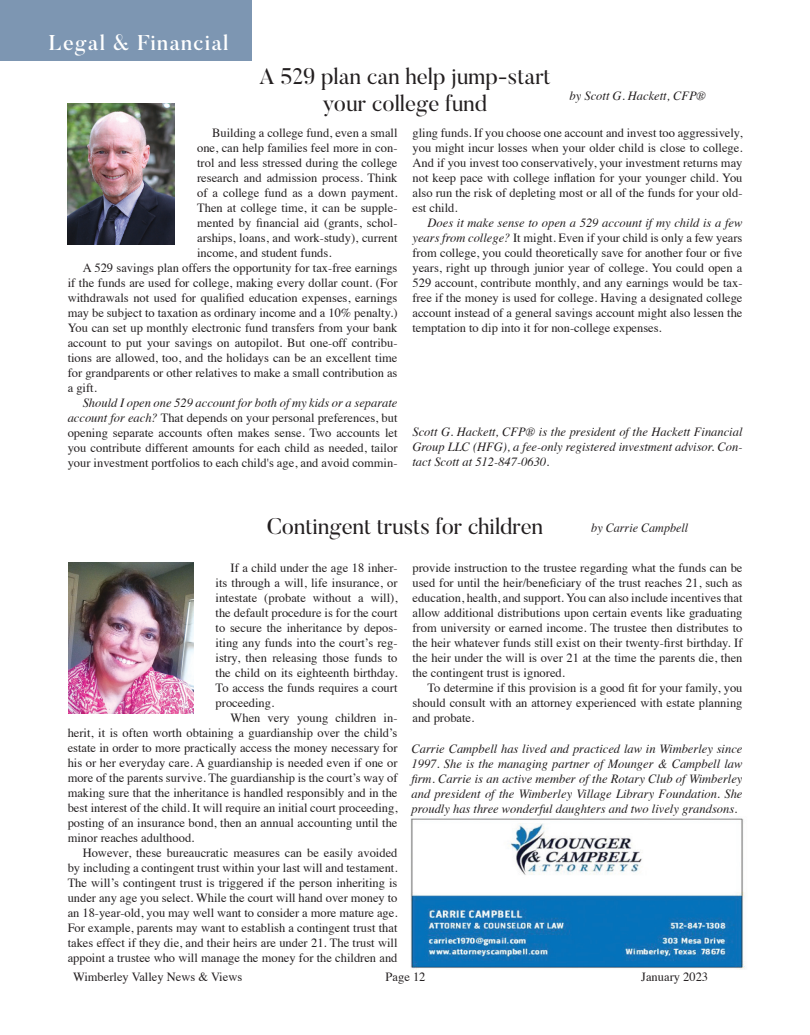
<style>
.page{position:relative;width:810px;height:1035px;background:#fff}
.page>*{position:absolute;margin:0;border:0;box-sizing:border-box;transform-origin:0 0}
.Title_Butler{font:22.5px "Butler";color:#231f20}
.Joey_Column_Body{font:500 21.25px "Butler";letter-spacing:.05em;color:#fff}
.Col__Body{font:12.5px/15px "Times";color:#231f20;text-align:justify}
.Bio{font:italic 12.5px/15px "Times";color:#231f20;text-align:justify}
.By_Line{font:italic 12.5px "Times";color:#231f20}
.s1{font-style:italic}
</style>
<div class="page">
<img style="left:67px;top:104px;width:108px;height:141px">
<img style="left:68px;top:562px;width:125px;height:151px">
<img style="left:410px;top:818px;width:335px;height:152px">
<div style="left:0;top:1px;width:251px;height:60px;background:#7d96b2"></div>
<p class="Joey_Column_Body" style="left:49px;top:29px;width:182px">Legal &amp; Financial</p>
<p class="Title_Butler" style="left:259px;top:62px;width:293px">A 529 plan can help jump-start</p>
<p class="Title_Butler" style="left:323px;top:89px;width:166px">your college fund</p>
<p class="Bio" style="left:570px;top:88px;width:138px">by Scott G. Hackett, CFP®</p>
<p class="Col__Body" style="left:197px;top:124px;width:202px;text-indent:15px">Building a college fund, even a small one, can help families feel more in con&shy;trol and less stressed during the college research and admission process. Think of a college fund as a down payment.<br>Then at college time, it can be supple&shy;mented by financial aid (grants, schol&shy;arships, loans, and work-study), current income, and student funds.</p>
<p class="Col__Body" style="left:68px;top:259px;width:331px;text-indent:15px">A 529 savings plan offers the opportunity for tax-free earnings if the funds are used for college, making every dollar count. (For withdrawals not used for qualified education expenses, earnings may be subject to taxation as ordinary income and a 10% penalty.)<br>You can set up monthly electronic fund transfers from your bank account to put your savings on autopilot. But one-off contribu&shy;tions are allowed, too, and the holidays can be an excellent time for grandparents or other relatives to make a small contribution as a gift.</p>
<p class="Col__Body" style="left:68px;top:394px;width:331px;text-indent:15px"><span class="s1">Should I open one 529 account for both of my kids or a separate account for each?</span> That depends on your personal preferences, but opening separate accounts often makes sense. Two accounts let you contribute different amounts for each child as needed, tailor your investment portfolios to each child's age, and avoid commin-</p>
<p class="Col__Body" style="left:412px;top:124px;width:332px">gling funds. If you choose one account and invest too aggressively, you might incur losses when your older child is close to college.<br>And if you invest too conservatively, your investment returns may not keep pace with college inflation for your younger child. You also run the risk of depleting most or all of the funds for your old&shy;est child.</p>
<p class="Col__Body" style="left:412px;top:214px;width:332px;text-indent:15px"><span class="s1">Does it make sense to open a 529 account if my child is a few years from college?</span> It might. Even if your child is only a few years from college, you could theoretically save for another four or five years, right up through junior year of college. You could open a 529 account, contribute monthly, and any earnings would be tax&shy;free if the money is used for college. Having a designated college account instead of a general savings account might also lessen the temptation to dip into it for non-college expenses.</p>
<p class="Bio" style="left:412px;top:424px;width:332px">Scott G. Hackett, CFP® is the president of the Hackett Financial Group LLC (HFG), a fee-only registered investment advisor. Con&shy;tact Scott at 512-847-0630.</p>
<p class="Title_Butler" style="left:267px;top:512px;width:278px">Contingent trusts for children</p>
<p class="By_Line" style="left:591px;top:517px;width:99px">by Carrie Campbell</p>
<p class="Col__Body" style="left:216px;top:559px;width:183px;text-indent:15px">If a child under the age 18 inher&shy;its through a will, life insurance, or intestate (probate without a will), the default procedure is for the court to secure the inheritance by depos&shy;iting any funds into the court’s reg&shy;istry, then releasing those funds to the child on its eighteenth birthday.<br>To access the funds requires a court proceeding.</p>
<p class="Col__Body" style="left:68px;top:709px;width:331px;text-indent:163px">When very young children in&shy;herit, it is often worth obtaining a guardianship over the child’s estate in order to more practically access the money necessary for his or her everyday care. A guardianship is needed even if one or more of the parents survive. The guardianship is the court’s way of making sure that the inheritance is handled responsibly and in the best interest of the child. It will require an initial court proceeding, posting of an insurance bond, then an annual accounting until the minor reaches adulthood.</p>
<p class="Col__Body" style="left:68px;top:844px;width:331px;text-indent:15px">However, these bureaucratic measures can be easily avoided by including a contingent trust within your last will and testament.<br>The will’s contingent trust is triggered if the person inheriting is under any age you select. While the court will hand over money to an 18-year-old, you may well want to consider a more mature age.<br>For example, parents may want to establish a contingent trust that takes effect if they die, and their heirs are under 21. The trust will appoint a trustee who will manage the money for the children and</p>
<p class="Col__Body" style="left:412px;top:559px;width:332px">provide instruction to the trustee regarding what the funds can be used for until the heir/beneficiary of the trust reaches 21, such as education, health, and support. You can also include incentives that allow additional distributions upon certain events like graduating from university or earned income. The trustee then distributes to the heir whatever funds still exist on their twenty-first birthday. If the heir under the will is over 21 at the time the parents die, then the contingent trust is ignored.</p>
<p class="Col__Body" style="left:412px;top:679px;width:332px;text-indent:15px">To determine if this provision is a good fit for your family, you should consult with an attorney experienced with estate planning and probate.</p>
<p class="Bio" style="left:412px;top:741px;width:332px">Carrie Campbell has lived and practiced law in Wimberley since 1997. She is the managing partner of Mounger &amp; Campbell law firm. Carrie is an active member of the Rotary Club of Wimberley and president of the Wimberley Village Library Foundation. She proudly has three wonderful daughters and two lively grandsons.</p>
<p class="Col__Body" style="left:73px;top:969px;width:171px">Wimberley Valley News &amp; Views</p>
<p class="Col__Body" style="left:386px;top:969px;width:41px">Page 12</p>
<p class="Col__Body" style="left:641px;top:969px;width:68px">January 2023</p>
</div>
